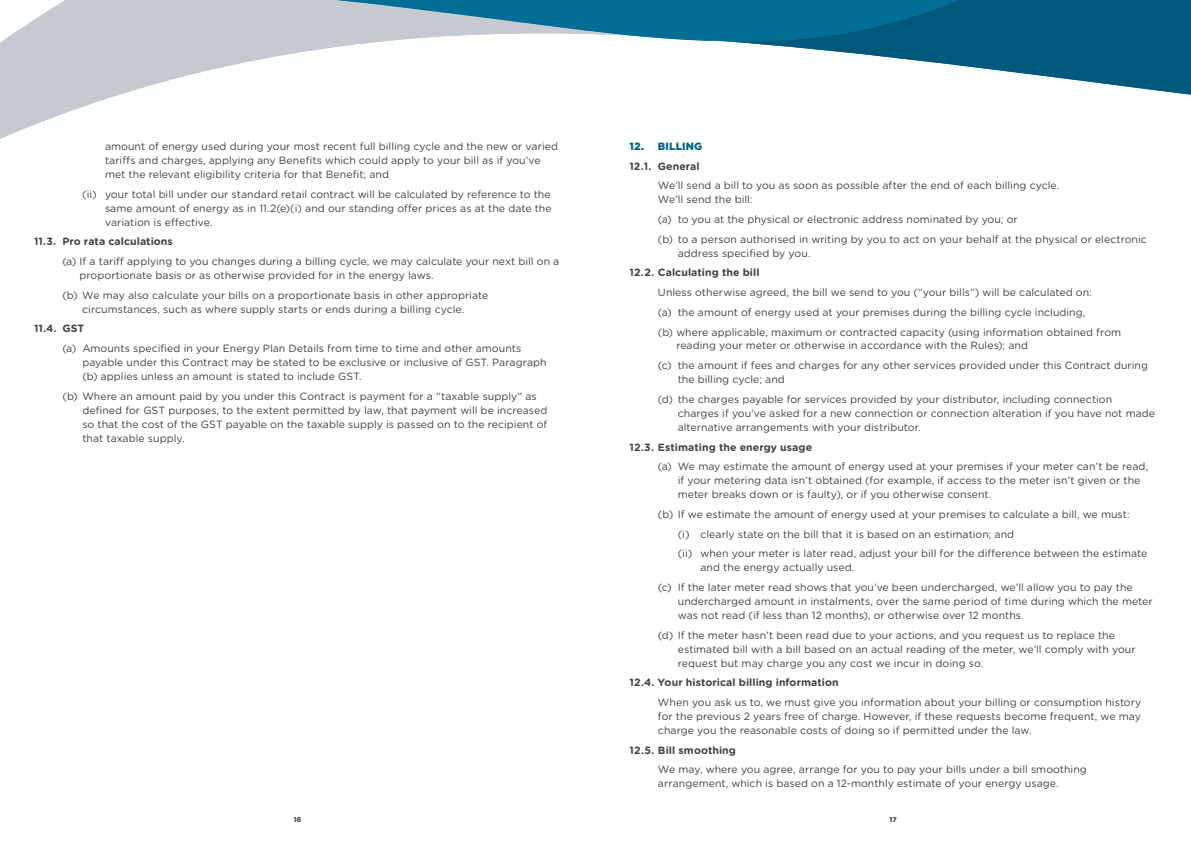
<style>
.page{position:relative;width:1191px;height:842px;background:#fff}
.page>*{position:absolute;margin:0;border:0;box-sizing:border-box;transform-origin:0 0}
.t1{font:10.5px/14px "Gotham Rounded";letter-spacing:.005em;color:#414042}
.t2{font:700 10.5px "Gotham Rounded";letter-spacing:.005em;color:#414042}
.t3{font:900 10.5px "Gotham";letter-spacing:.015em;color:#006485}
.t4{font:900 7px "Gotham";color:#4d4d4f}
</style>
<div class="page">
<svg style="left:1047px;top:0;width:144px;height:95px;background:#196988"></svg>
<svg style="left:0;top:0;width:83px;height:139px;fill:#c4cacf"></svg>
<svg style="left:83px;top:42px;width:964px;height:65px"></svg>
<svg style="left:83px;top:0;width:964px;height:42px;background:#5a95ac"></svg>
<p class="t1" style="left:105px;top:139px;width:454px">amount of energy used during your most recent full billing cycle and the new or varied tariffs and charges, applying any Benefits which could apply to your bill as if you’ve met the relevant eligibility criteria for that Benefit; and</p>
<p class="t1" style="left:105px;top:186px;width:448px;text-align:justify;text-indent:-23px">(ii) your total bill under our standard retail contract will be calculated by reference to the same amount of energy as in 11.2(e)(i) and our standing offer prices as at the date the variation is effective.</p>
<p class="t2" style="left:34px;top:234px;width:140px">11.3. Pro rata calculations</p>
<p class="t1" style="left:80px;top:254px;width:481px;text-indent:-17px">(a) If a tariff applying to you changes during a billing cycle, we may calculate your next bill on a proportionate basis or as otherwise provided for in the energy laws.</p>
<p class="t1" style="left:62px;top:287px;width:427px;text-align:center">(b) We may also calculate your bills on a proportionate basis in other appropriate circumstances, such as where supply starts or ends during a billing cycle.</p>
<p class="t2" style="left:34px;top:321px;width:52px">11.4. GST</p>
<p class="t1" style="left:82px;top:341px;width:466px;text-indent:-20px">(a) Amounts specified in your Energy Plan Details from time to time and other amounts payable under this Contract may be stated to be exclusive or inclusive of GST. Paragraph (b) applies unless an amount is stated to include GST.</p>
<p class="t1" style="left:82px;top:388px;width:466px;text-indent:-20px">(b) Where an amount paid by you under this Contract is payment for a “taxable supply” as defined for GST purposes, to the extent permitted by law, that payment will be increased so that the cost of the GST payable on the taxable supply is passed on to the recipient of that taxable supply.</p>
<p class="t3" style="left:629px;top:139px;width:74px">12. BILLING</p>
<p class="t2" style="left:629px;top:158px;width:72px">12.1. General</p>
<p class="t1" style="left:658px;top:178px;width:403px">We’ll send a bill to you as soon as possible after the end of each billing cycle.<br>We’ll send the bill:</p>
<p class="t1" style="left:658px;top:209px;width:490px;line-height:19.7px">(a) to you at the physical or electronic address nominated by you; or<br>(b) to a person authorised in writing by you to act on your behalf at the physical or electronic</p>
<p class="t1" style="left:677px;top:246px;width:134px">address specified by you.</p>
<p class="t2" style="left:629px;top:265px;width:131px">12.2. Calculating the bill</p>
<p class="t1" style="left:658px;top:282px;width:465px;line-height:19.7px">Unless otherwise agreed, the bill we send to you (“your bills”) will be calculated on:<br>(a) the amount of energy used at your premises during the billing cycle including,<br>(b) where applicable, maximum or contracted capacity (using information obtained from</p>
<p class="t1" style="left:658px;top:335px;width:492px;line-height:19.7px;text-indent:18px">reading your meter or otherwise in accordance with the Rules); and<br>(c) the amount if fees and charges for any other services provided under this Contract during</p>
<p class="t1" style="left:658px;top:369px;width:456px;line-height:19.7px;text-indent:20px">the billing cycle; and<br>(d) the charges payable for services provided by your distributor, including connection</p>
<p class="t1" style="left:678px;top:406px;width:479px">charges if you’ve asked for a new connection or connection alteration if you have not made alternative arrangements with your distributor.</p>
<p class="t2" style="left:629px;top:439px;width:184px">12.3. Estimating the energy usage</p>
<p class="t1" style="left:678px;top:459px;width:472px;text-indent:-20px">(a) We may estimate the amount of energy used at your premises if your meter can’t be read, if your metering data isn’t obtained (for example, if access to the meter isn’t given or the meter breaks down or is faulty), or if you otherwise consent.</p>
<p class="t1" style="left:678px;top:504px;width:471px;line-height:19.7px;text-indent:-20px">(b) If we estimate the amount of energy used at your premises to calculate a bill, we must:<br>(i) clearly state on the bill that it is based on an estimation; and<br>(ii) when your meter is later read, adjust your bill for the difference between the estimate</p>
<p class="t1" style="left:658px;top:557px;width:476px;line-height:19.7px;text-indent:43px">and the energy actually used.<br>(c) If the later meter read shows that you’ve been undercharged, we’ll allow you to pay the</p>
<p class="t1" style="left:678px;top:594px;width:476px">undercharged amount in instalments, over the same period of time during which the meter was not read (if less than 12 months), or otherwise over 12 months.</p>
<p class="t1" style="left:678px;top:627px;width:459px;text-indent:-20px">(d) If the meter hasn’t been read due to your actions, and you request us to replace the estimated bill with a bill based on an actual reading of the meter, we’ll comply with your request but may charge you any cost we incur in doing so.</p>
<p class="t2" style="left:629px;top:675px;width:210px">12.4. Your historical billing information</p>
<p class="t1" style="left:658px;top:695px;width:485px;text-align:justify">When you ask us to, we must give you information about your billing or consumption history for the previous 2 years free of charge. However, if these requests become frequent, we may charge you the reasonable costs of doing so if permitted under the law.</p>
<p class="t2" style="left:629px;top:742px;width:108px">12.5. Bill smoothing</p>
<p class="t1" style="left:658px;top:762px;width:430px">We may, where you agree, arrange for you to pay your bills under a bill smoothing arrangement, which is based on a 12-monthly estimate of your energy usage.</p>
<p class="t4" style="left:294px;top:815px;width:9px">16</p>
<p class="t4" style="left:889px;top:815px;width:9px">17</p>
</div>
